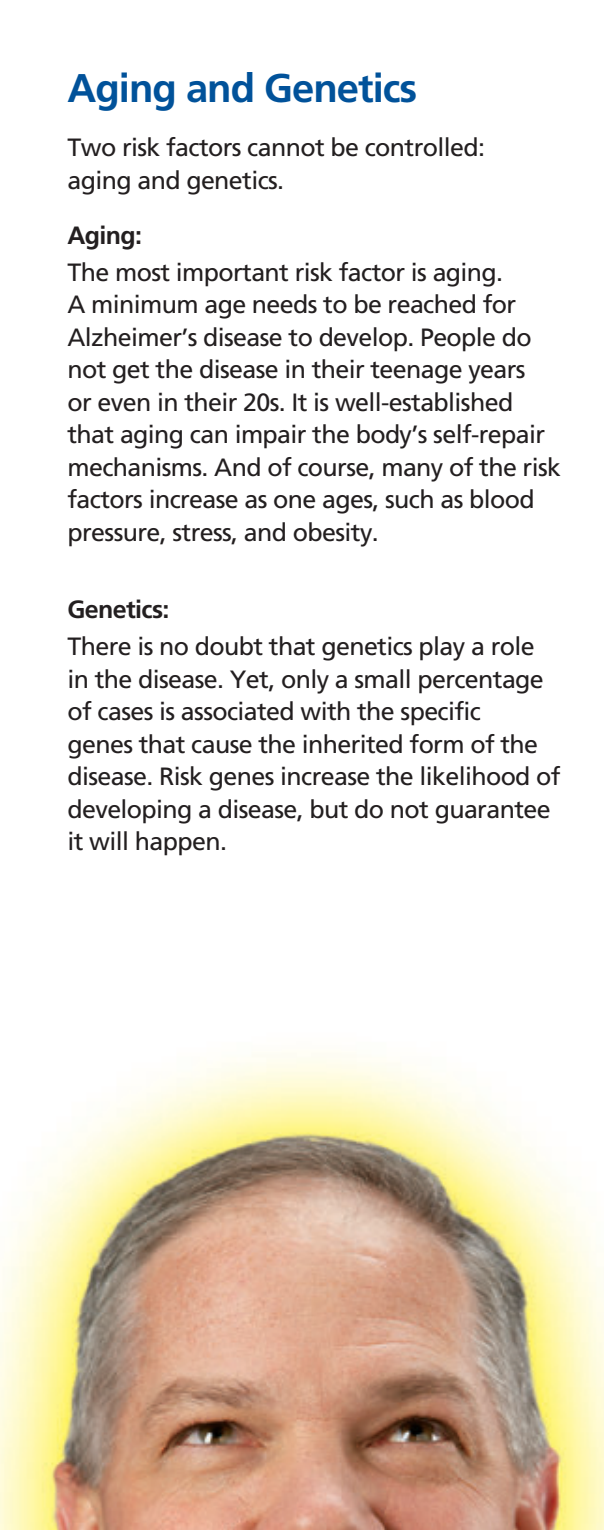
<style>
.page{position:relative;width:604px;height:1530px;background:#fff}
.page>*{position:absolute;margin:0;border:0;box-sizing:border-box;transform-origin:0 0}
.t1{font:700 40px "Frutiger";letter-spacing:-.025em;color:#01529a}
.t2{font:25px/32.5px "Frutiger";letter-spacing:-.025em;color:#231f20}
.t3{font:700 25px "Frutiger";letter-spacing:-.025em;color:#231f20}
</style>
<div class="page">
<img style="left:0;top:1052px;width:604px;height:478px">
<h1 class="t1" style="left:68px;top:72px;width:351px">Aging and Genetics</h1>
<p class="t2" style="left:68px;top:133px;width:419px">Two risk factors cannot be controlled: aging and genetics.</p>
<p class="t3" style="left:68px;top:225px;width:76px">Aging:</p>
<p class="t2" style="left:68px;top:258px;width:495px">The most important risk factor is aging.<br>A minimum age needs to be reached for Alzheimer’s disease to develop. People do not get the disease in their teenage years<br>or even in their 20s. It is well-established that aging can impair the body’s self-repair mechanisms. And of course, many of the risk factors increase as one ages, such as blood pressure, stress, and obesity.</p>
<p class="t3" style="left:68px;top:599px;width:103px">Genetics:</p>
<p class="t2" style="left:68px;top:632px;width:494px">There is no doubt that genetics play a role in the disease. Yet, only a small percentage of cases is associated with the specific<br>genes that cause the inherited form of the disease. Risk genes increase the likelihood of developing a disease, but do not guarantee it will happen.</p>
</div>
